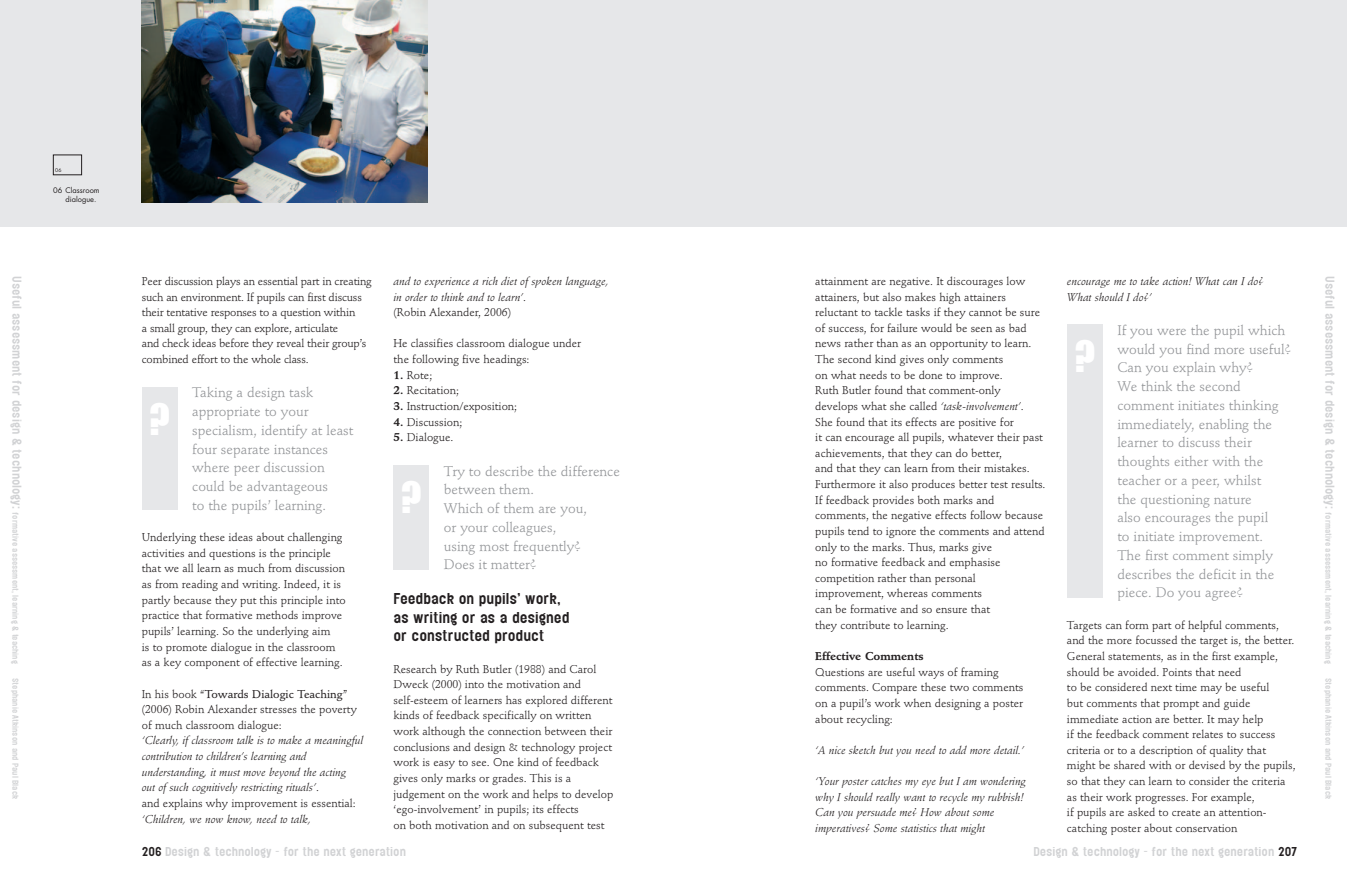
<style>
.page{position:relative;width:1347px;height:886px;background:#fff}
.page>*{position:absolute;margin:0;border:0;box-sizing:border-box;transform-origin:0 0}
.t1{font:40px "Impact";color:#fff}
.t2{font:13.75px/18.8px "Stempel Schneidler";color:#939598}
.t3{font:500 13.75px/18.8px "Elephant";color:#231f20}
.t4{font:11.25px/15.6px "Stempel Schneidler";color:#231f20}
.t5{font:italic 11.25px/15.6px "Stempel Schneidler";color:#231f20}
.t6{font:500 11.25px "Elephant";color:#d1d2d4}
.t7{font:700 11.25px "Stempel Schneidler";color:#231f20}
.t8{font:500 7.5px "Elephant";color:#d1d2d4}
.t9{font:7.5px/8.8px "Futura";color:#231f20}
.t10{font:5px "Futura";color:#231f20}
.s1{font-size:7.5px}
.s2{font-weight:500}
.s3{font-style:normal}
.s4{font-weight:700}
.s5{font-style:italic}
.s6{color:#231f20}
</style>
<div class="page">
<div style="left:0;top:0;width:673px;height:227px;background:#e6e7e9"></div>
<div style="left:673px;top:0;width:673px;height:227px;background:#e6e7e9"></div>
<img style="left:142px;top:0;width:286px;height:202px">
<div style="left:142px;top:387px;width:35px;height:123px;background:#e6e7e9"></div>
<div style="left:393px;top:465px;width:36px;height:104px;background:#e6e7e9"></div>
<div style="left:1067px;top:324px;width:35px;height:273px;background:#e6e7e9"></div>
<div style="left:53px;top:155px;width:29px;height:20px;border:1px solid #231f20"></div>
<p class="t6" style="left:22px;top:276px;width:389px;rotate:90deg">Useful assessment for design &amp; technology: <span class="s1">formative assessment, learning &amp; teaching</span></p>
<p class="t8" style="left:19px;top:678px;width:122px;rotate:90deg">Stephanie Atkinson and Paul Black</p>
<p class="t10" style="left:55px;top:167px;width:8px">06</p>
<p class="t9" style="left:66px;top:187px;width:36px;text-indent:-12px">06 Classroom dialogue.</p>
<p class="t4" style="left:142px;top:274px;width:232px">Peer discussion plays an essential part in creating such an environment. If pupils can first discuss their tentative responses to a question within<br>a small group, they can explore, articulate<br>and check ideas before they reveal their group’s combined effort to the whole class.</p>
<p class="t2" style="left:192px;top:385px;width:163px">Taking a design task appropriate to your specialism, identify at least four separate instances where peer discussion could be advantageous<br>to the pupils’ learning.</p>
<p class="t4" style="left:142px;top:531px;width:205px">Underlying these ideas about challenging activities and questions is the principle that we all learn as much from discussion as from reading and writing. Indeed, it is partly because they put this principle into practice that formative methods improve pupils’ learning. So the underlying aim<br>is to promote dialogue in the classroom as a key component of effective learning.</p>
<p class="t4" style="left:142px;top:687px;width:217px">In his book “<span class="s2">Towards Dialogic Teaching</span>” (2006) Robin Alexander stresses the poverty of much classroom dialogue:</p>
<p class="t5" style="left:142px;top:734px;width:223px">‘Clearly, if classroom talk is to make a meaningful contribution to children’s learning and understanding, it must move beyond the acting<br>out of such cognitively restricting rituals’<span class="s3">.<br>and explains why improvement is essential:</span></p>
<p class="t5" style="left:142px;top:812px;width:171px">‘Children, we now know, need to talk,</p>
<h1 class="t1" style="left:149px;top:397px;width:22px">?</h1>
<p class="t5" style="left:393px;top:274px;width:217px">and to experience a rich diet of spoken language, in order to think and to learn’<span class="s3">.<br>(Robin Alexander, 2006)</span></p>
<p class="t4" style="left:393px;top:337px;width:189px">He classifies classroom dialogue under the following five headings:</p>
<p class="t4" style="left:393px;top:368px;width:40px"><span class="s4">1.</span> Rote;</p>
<p class="t4" style="left:393px;top:384px;width:67px"><span class="s4">2.</span> Recitation;</p>
<p class="t4" style="left:393px;top:399px;width:125px"><span class="s4">3.</span> Instruction/exposition;</p>
<p class="t4" style="left:393px;top:415px;width:70px"><span class="s4">4.</span> Discussion;</p>
<p class="t4" style="left:393px;top:431px;width:62px"><span class="s4">5.</span> Dialogue.</p>
<p class="t2" style="left:444px;top:463px;width:178px">Try to describe the difference between them.<br>Which of them are you,<br>or your colleagues,<br>using most frequently?<br>Does it matter?</p>
<p class="t3" style="left:393px;top:590px;width:178px">Feedback on pupils’ work, as writing or as a designed or constructed product</p>
<p class="t4" style="left:393px;top:662px;width:221px">Research by Ruth Butler (1988) and Carol Dweck (2000) into the motivation and self-esteem of learners has explored different kinds of feedback specifically on written work although the connection between their conclusions and design &amp; technology project work is easy to see. One kind of feedback gives only marks or grades. This is a judgement on the work and helps to develop ‘ego-involvement’ in pupils; its effects<br>on both motivation and on subsequent test</p>
<h1 class="t1" style="left:400px;top:475px;width:22px">?</h1>
<p class="t4" style="left:815px;top:274px;width:232px">attainment are negative. It discourages low attainers, but also makes high attainers reluctant to tackle tasks if they cannot be sure of success, for failure would be seen as bad news rather than as an opportunity to learn.<br>The second kind gives only comments<br>on what needs to be done to improve.<br>Ruth Butler found that comment-only develops what she called <span class="s5">‘task-involvement’</span>.<br>She found that its effects are positive for<br>it can encourage all pupils, whatever their past achievements, that they can do better,<br>and that they can learn from their mistakes.<br>Furthermore it also produces better test results.<br>If feedback provides both marks and comments, the negative effects follow because pupils tend to ignore the comments and attend only to the marks. Thus, marks give<br>no formative feedback and emphasise competition rather than personal improvement, whereas comments<br>can be formative and so ensure that<br>they contribute to learning.</p>
<p class="t7" style="left:815px;top:651px;width:110px">Effective Comments</p>
<p class="t4" style="left:815px;top:665px;width:210px">Questions are useful ways of framing comments. Compare these two comments on a pupil’s work when designing a poster about recycling:</p>
<p class="t5" style="left:815px;top:743px;width:210px">‘A nice sketch but you need to add more detail.’</p>
<p class="t5" style="left:815px;top:774px;width:212px">‘Your poster catches my eye but I am wondering why I should really want to recycle my rubbish!<br>Can you persuade me? How about some imperatives? Some statistics that might</p>
<p class="t5" style="left:1067px;top:274px;width:198px">encourage me to take action! What can I do?<br>What should I do?’</p>
<p class="t2" style="left:1117px;top:322px;width:175px">If you were the pupil which would you find more useful?<br>Can you explain why?<br>We think the second comment initiates thinking immediately, enabling the learner to discuss their thoughts either with the teacher or a peer, whilst<br>the questioning nature<br>also encourages the pupil<br>to initiate improvement.<br>The first comment simply describes the deficit in the piece. Do you agree?</p>
<p class="t4" style="left:1067px;top:618px;width:230px">Targets can form part of helpful comments, and the more focussed the target is, the better.<br>General statements, as in the first example, should be avoided. Points that need<br>to be considered next time may be useful<br>but comments that prompt and guide immediate action are better. It may help<br>if the feedback comment relates to success criteria or to a description of quality that might be shared with or devised by the pupils, so that they can learn to consider the criteria as their work progresses. For example,<br>if pupils are asked to create an attention&shy;catching poster about conservation</p>
<h1 class="t1" style="left:1074px;top:335px;width:22px">?</h1>
<p class="t6" style="left:142px;top:847px;width:266px"><span class="s6">206</span> Design &amp; technology - for the next generation</p>
<p class="t6" style="left:1033px;top:847px;width:265px">Design &amp; technology - for the next generation <span class="s6">207</span></p>
<p class="t6" style="left:1334px;top:276px;width:389px;rotate:90deg">Useful assessment for design &amp; technology: <span class="s1">formative assessment, learning &amp; teaching</span></p>
<p class="t8" style="left:1331px;top:678px;width:122px;rotate:90deg">Stephanie Atkinson and Paul Black</p>
</div>
